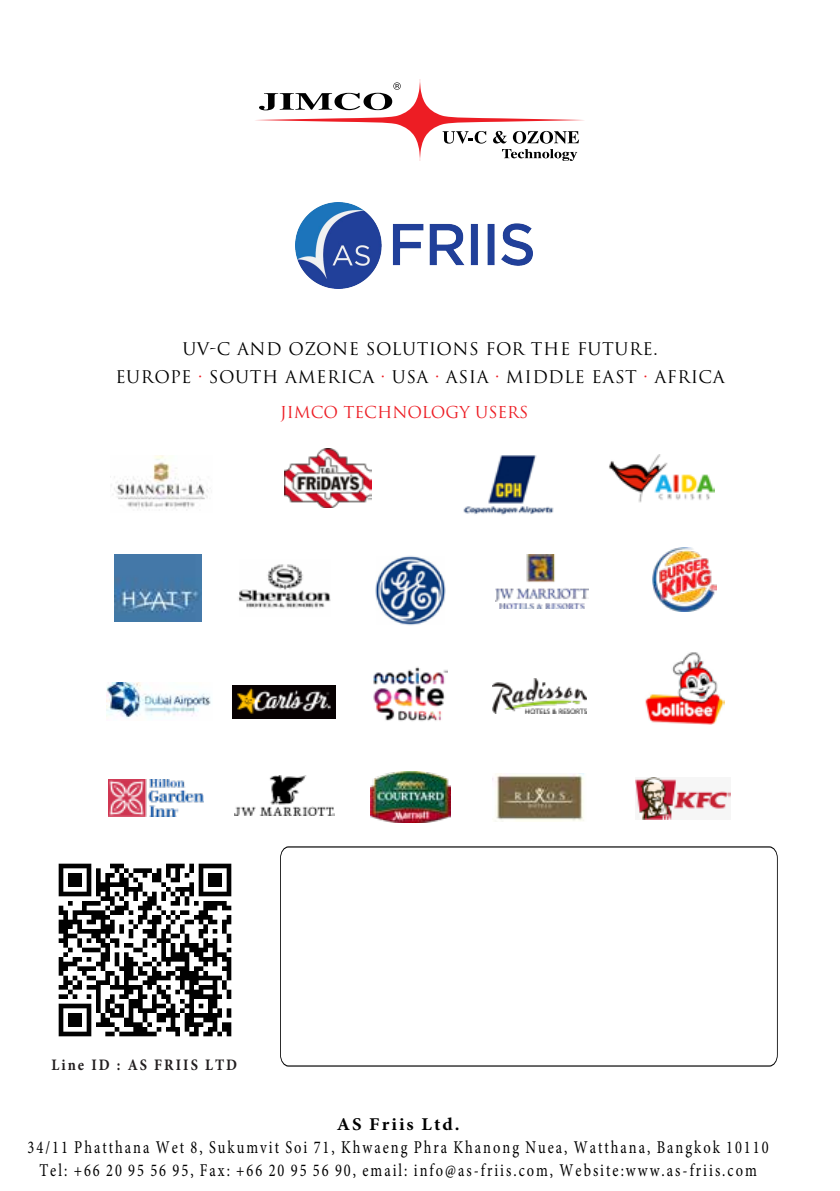
<style>
.page{position:relative;width:840px;height:1191px;background:#fff}
.page>*{position:absolute;margin:0;border:0;box-sizing:border-box;transform-origin:0 0}
.t1{font:18px/22.6px "Minion Pro";letter-spacing:.14em;color:#000;text-align:center;scale:.8 1}
.t2{font:700 18px "Minion Pro";letter-spacing:.105em;color:#000;scale:1.05 1}
.t3{font:17px/28px "Trajan";letter-spacing:.03em;color:#000;text-align:center}
.t4{font:16px "Trajan";color:#ed1d24}
.t5{font:700 16px "Minion Pro";letter-spacing:.14em;color:#221e1f;scale:.9 1}
.s1{color:#ed1d24}
</style>
<div class="page">
<svg style="left:255px;top:79px;width:329px;height:82px"></svg>
<svg style="left:280px;top:846px;width:497px;height:221px"></svg>
<img style="left:115px;top:554px;width:87px;height:67px">
<img style="left:107px;top:682px;width:104px;height:37px">
<img style="left:108px;top:779px;width:95px;height:37px">
<img style="left:284px;top:448px;width:87px;height:60px">
<img style="left:652px;top:548px;width:64px;height:63px">
<img style="left:609px;top:455px;width:105px;height:47px">
<img style="left:495px;top:554px;width:93px;height:54px">
<img style="left:492px;top:678px;width:94px;height:36px">
<img style="left:492px;top:773px;width:92px;height:48px">
<img style="left:635px;top:777px;width:94px;height:42px">
<img style="left:463px;top:455px;width:91px;height:60px">
<img style="left:110px;top:455px;width:99px;height:56px">
<img style="left:238px;top:564px;width:93px;height:44px">
<img style="left:233px;top:685px;width:102px;height:33px">
<img style="left:234px;top:775px;width:100px;height:41px">
<img style="left:375px;top:556px;width:71px;height:70px">
<img style="left:373px;top:667px;width:74px;height:54px">
<img style="left:370px;top:771px;width:80px;height:51px">
<img style="left:645px;top:652px;width:79px;height:72px">
<img style="left:58px;top:863px;width:174px;height:174px">
<img style="left:295px;top:202px;width:237px;height:87px">
<p class="t3" style="left:115px;top:335px;width:610px">UV-C AND OZONE SOLUTIONS FOR THE FUTURE.<br>EUROPE <span class="s1">·</span> SOUTH AMERICA <span class="s1">·</span> USA <span class="s1">·</span> ASIA <span class="s1">·</span> MIDDLE EAST <span class="s1">·</span> AFRICA</p>
<p class="t4" style="left:280px;top:402px;width:249px">JIMCO TECHNOLOGY USERS</p>
<p class="t5" style="left:52px;top:1053px;width:208px">Line ID : AS FRIIS LTD</p>
<p class="t2" style="left:336px;top:1112px;width:118px">AS Friis Ltd.</p>
<p class="t1" style="left:28px;top:1136px;width:927px">34/11 Phatthana Wet 8, Sukumvit Soi 71, Khwaeng Phra Khanong Nuea, Watthana, Bangkok 10110<br>Tel: +66 20 95 56 95, Fax: +66 20 95 56 90, email: info@as-friis.com, Website:www.as-friis.com</p>
</div>
